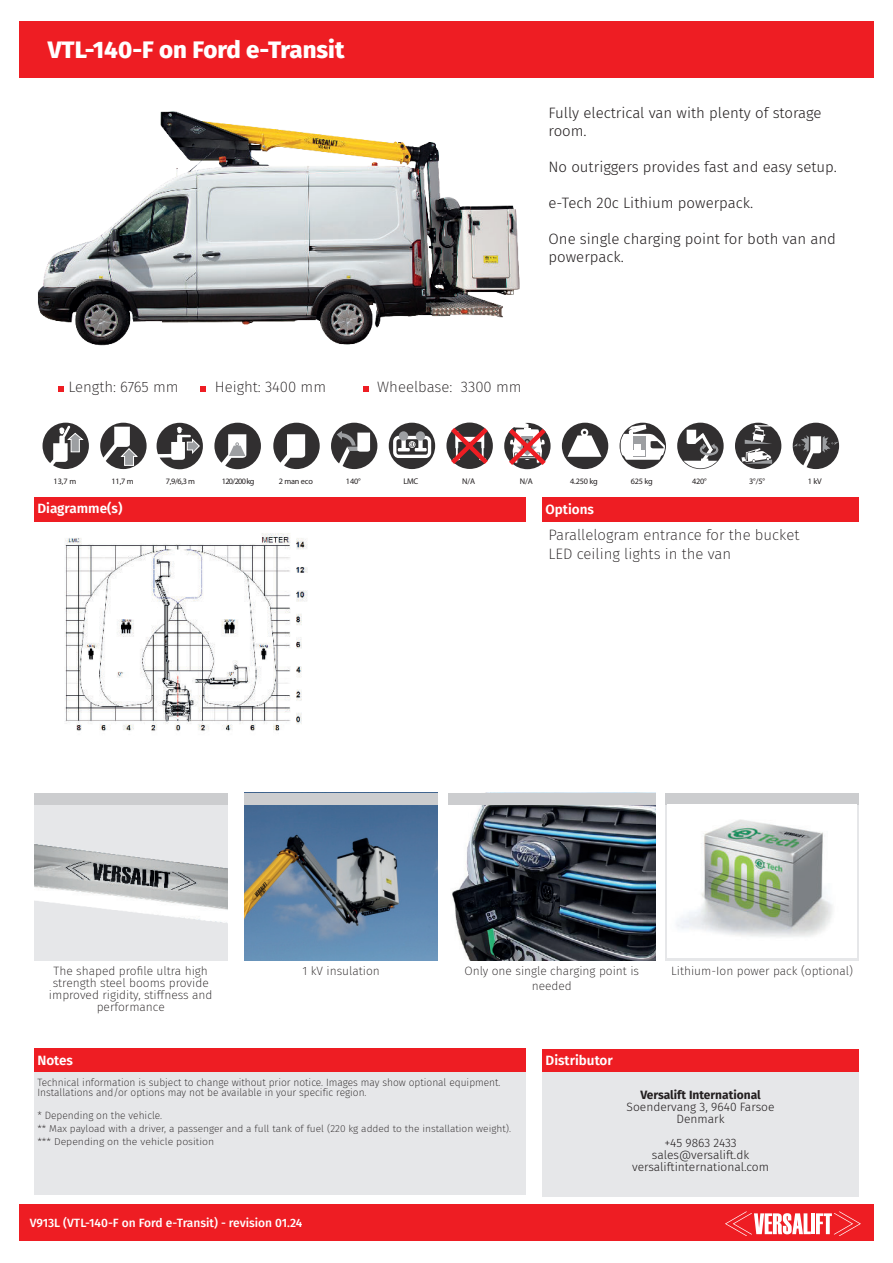
<style>
.page{position:relative;width:893px;height:1263px;background:#fff}
.page>*{position:absolute;margin:0;border:0;box-sizing:border-box;transform-origin:0 0}
.t1{font:800 24px "Fira Sans";color:#fff}
.t2{font:300 15px/18px "Fira Sans";color:#231f20}
.t3{font:200 15px/19.5px "Fira Sans";color:#231f20}
.t4{font:600 13.5px "Fira Sans";color:#fff}
.t5{font:200 12px/12px "Fira Sans";color:#231f20;text-align:center}
.t6{font:300 12px/12px "Fira Sans";color:#231f20;text-align:center}
.t7{font:500 12px "Fira Sans";color:#fff}
.t8{font:700 12px "Fira Sans";color:#231f20}
.t9{font:200 10.5px/10.5px "Fira Sans";color:#231f20}
.t10{font:200 9.9px/12.6px "Fira Sans";color:#231f20}
.t11{font:8.25px "Myriad Pro";letter-spacing:-.02em;color:#231f20}
</style>
<div class="page">
<div style="left:19px;top:1204px;width:855px;height:37px;background:#ee1d23"></div>
<svg style="left:725px;top:1211px;width:136px;height:25px"></svg>
<svg style="left:43px;top:423px;width:46px;height:46px"></svg>
<svg style="left:100px;top:423px;width:47px;height:46px"></svg>
<svg style="left:157px;top:423px;width:46px;height:46px"></svg>
<svg style="left:214px;top:423px;width:47px;height:46px"></svg>
<svg style="left:273px;top:423px;width:47px;height:46px"></svg>
<svg style="left:331px;top:423px;width:46px;height:46px"></svg>
<div style="left:389px;top:423px;width:46px;height:46px;background:#312f30;border-radius:50%"></div>
<div style="left:393px;top:436px;width:38px;height:22px;border:3px solid #fff;border-radius:4px"></div>
<div style="left:399px;top:431px;width:9px;height:10px;background:#9d9fa2;border-radius:50%"></div>
<div style="left:416px;top:431px;width:9px;height:10px;background:#9d9fa2;border-radius:50%"></div>
<svg style="left:398px;top:434px;width:29px;height:17px"></svg>
<div style="left:562px;top:423px;width:46px;height:46px;background:#312f30;border-radius:50%"></div>
<svg style="left:567px;top:429px;width:34px;height:28px"></svg>
<div style="left:620px;top:423px;width:46px;height:46px;background:#312f30;border-radius:50%"></div>
<svg style="left:620px;top:424px;width:45px;height:36px"></svg>
<div style="left:633px;top:436px;width:12px;height:21px;background:#9d9fa2"></div>
<div style="left:638px;top:450px;width:7px;height:6px;background:#fff"></div>
<div style="left:631px;top:450px;width:7px;height:6px;background:#fff"></div>
<div style="left:634px;top:444px;width:7px;height:6px;background:#fff"></div>
<div style="left:677px;top:423px;width:47px;height:46px;background:#312f30;border-radius:50%"></div>
<svg style="left:683px;top:430px;width:35px;height:38px"></svg>
<svg style="left:735px;top:423px;width:46px;height:46px"></svg>
<svg style="left:793px;top:423px;width:46px;height:46px"></svg>
<img style="left:38px;top:111px;width:482px;height:235px">
<div style="left:542px;top:497px;width:317px;height:24px;background:#ee1d23"></div>
<div style="left:542px;top:1049px;width:317px;height:38px;background:#ee1d23"></div>
<div style="left:34px;top:497px;width:491px;height:24px;background:#ee1d23"></div>
<div style="left:34px;top:1049px;width:491px;height:24px;background:#ee1d23"></div>
<div style="left:34px;top:1073px;width:491px;height:122px;background:#e6e7e9"></div>
<div style="left:34px;top:804px;width:193px;height:156px;background:#e6e7e9"></div>
<img style="left:34px;top:844px;width:193px;height:79px">
<img style="left:244px;top:804px;width:194px;height:156px">
<img style="left:448px;top:804px;width:207px;height:156px">
<div style="left:665px;top:804px;width:194px;height:156px;background:linear-gradient(to bottom,#f3f3f4,#f2f2f3)"></div>
<div style="left:19px;top:21px;width:855px;height:56px;background:#ee1d23"></div>
<div style="left:665px;top:793px;width:194px;height:11px;background:#cccdcf"></div>
<svg style="left:58px;top:386px;width:6px;height:6px"></svg>
<svg style="left:200px;top:386px;width:6px;height:6px"></svg>
<svg style="left:363px;top:386px;width:6px;height:6px"></svg>
<div style="left:542px;top:1072px;width:317px;height:124px;background:#e6e7e9"></div>
<div style="left:448px;top:793px;width:207px;height:11px;background:#cccdcf"></div>
<div style="left:244px;top:793px;width:194px;height:11px;background:#cccdcf"></div>
<div style="left:34px;top:793px;width:194px;height:11px;background:#cccdcf"></div>
<img style="left:668px;top:804px;width:189px;height:153px">
<img style="left:64px;top:533px;width:244px;height:198px">
<svg style="left:504px;top:423px;width:47px;height:47px"></svg>
<svg style="left:446px;top:423px;width:47px;height:46px"></svg>
<h1 class="t1" style="left:48px;top:33px;width:298px">VTL-140-F on Ford e-Transit</h1>
<h2 class="t2" style="left:549px;top:104px;width:274px">Fully electrical van with plenty of storage room.</h2>
<h2 class="t2" style="left:549px;top:158px;width:290px">No outriggers provides fast and easy setup.</h2>
<h2 class="t2" style="left:549px;top:194px;width:206px">e-Tech 20c Lithium powerpack.</h2>
<h2 class="t2" style="left:549px;top:230px;width:289px">One single charging point for both van and powerpack.</h2>
<h2 class="t3" style="left:68px;top:377px;width:112px">Length: 6765 mm</h2>
<h2 class="t3" style="left:215px;top:377px;width:113px">Height: 3400 mm</h2>
<h2 class="t3" style="left:377px;top:377px;width:146px">Wheelbase: 3300 mm</h2>
<p class="t11" style="left:53px;top:478px;width:25px">13,7 m</p>
<p class="t11" style="left:112px;top:478px;width:24px">11,7 m</p>
<p class="t11" style="left:166px;top:478px;width:31px">7,9/6,3 m</p>
<p class="t11" style="left:222px;top:478px;width:34px">120/200 kg</p>
<p class="t11" style="left:279px;top:478px;width:36px">2 man eco</p>
<p class="t11" style="left:346px;top:478px;width:16px">140°</p>
<p class="t11" style="left:403px;top:478px;width:16px">LMC</p>
<p class="t11" style="left:462px;top:478px;width:14px">N/A</p>
<p class="t11" style="left:520px;top:478px;width:14px">N/A</p>
<p class="t11" style="left:570px;top:478px;width:29px">4.250 kg</p>
<p class="t11" style="left:631px;top:478px;width:24px">625 kg</p>
<p class="t11" style="left:692px;top:478px;width:16px">420°</p>
<p class="t11" style="left:749px;top:478px;width:17px">3°/5°</p>
<p class="t11" style="left:808px;top:478px;width:15px">1 kV</p>
<p class="t4" style="left:37px;top:499px;width:86px">Diagramme(s)</p>
<p class="t4" style="left:546px;top:499px;width:50px">Options</p>
<h2 class="t3" style="left:549px;top:525px;width:252px">Parallelogram entrance for the bucket<br>LED ceiling lights in the van</h2>
<p class="t5" style="left:49px;top:965px;width:165px">The shaped profile ultra high strength steel booms provide improved rigidity, stiffness and performance</p>
<p class="t5" style="left:303px;top:965px;width:79px">1 kV insulation</p>
<p class="t5" style="left:464px;top:963px;width:176px;line-height:15px">Only one single charging point is needed</p>
<p class="t5" style="left:671px;top:965px;width:183px">Lithium-Ion power pack (optional)</p>
<p class="t4" style="left:37px;top:1051px;width:37px">Notes</p>
<p class="t9" style="left:37px;top:1077px;width:465px">Technical information is subject to change without prior notice. Images may show optional equipment.<br>Installations and/or options may not be available in your specific region.</p>
<p class="t9" style="left:37px;top:1110px;width:126px">* Depending on the vehicle.</p>
<p class="t10" style="left:37px;top:1122px;width:475px">** Max payload with a driver, a passenger and a full tank of fuel (220 kg added to the installation weight). *** Depending on the vehicle position</p>
<p class="t7" style="left:30px;top:1214px;width:274px">V913L (VTL-140-F on Ford e-Transit) - revision 01.24</p>
<p class="t4" style="left:546px;top:1051px;width:69px">Distributor</p>
<p class="t8" style="left:640px;top:1086px;width:122px">Versalift International</p>
<p class="t6" style="left:627px;top:1101px;width:149px">Soendervang 3, 9640 Farsoe<br>Denmark</p>
<p class="t6" style="left:632px;top:1137px;width:139px">+45 9863 2433 sales@versalift.dk versaliftinternational.com</p>
</div>
